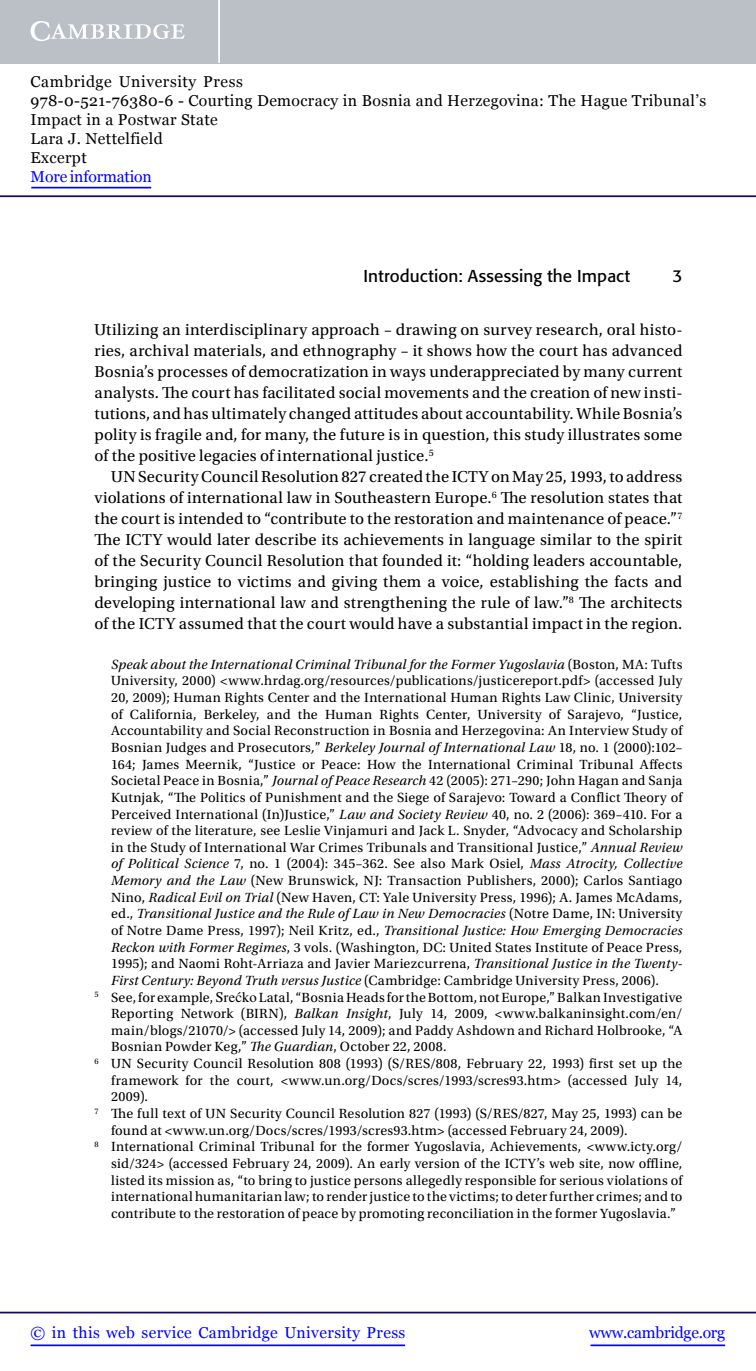
<style>
.page{position:relative;width:756px;height:1371px;background:#fff}
.page>*{position:absolute;margin:0;border:0;box-sizing:border-box;transform-origin:0 0}
.t1{font:17.15px "Formata";letter-spacing:.01em;color:#000}
.t2{font:16.62px/21px "Utopia Std";color:#000;text-align:justify}
.t3{font:15.75px/18.9px "Georgia";letter-spacing:.025em;color:#000}
.t4{font:15.75px "Georgia";letter-spacing:.025em;color:#00f}
.t5{font:15.75px "Georgia";letter-spacing:-.015em;color:#00f}
.t6{font:15.75px "Georgia";letter-spacing:-.01em;color:#00f}
.t7{font:14px "Utopia Std";letter-spacing:.01em;color:#000}
.t8{font:italic 14px "Utopia Std";letter-spacing:.015em;color:#000}
.s1{font-style:normal}
.s2{font-style:italic}
.s3{font-family:"Gandhari Unicode"}
</style>
<div class="page">
<hr style="left:591px;top:1344px;width:134px;height:1px;background:#00f">
<hr style="left:0;top:1311px;width:756px;height:2px;background:#150666">
<hr style="left:31px;top:1344px;width:374px;height:1px;background:#00f">
<div style="left:0;top:0;width:756px;height:63px;background:#bac0c6"></div>
<svg style="left:31px;top:21px;width:154px;height:20px"></svg>
<hr style="left:218px;top:0;width:2px;height:63px;background:#fff">
<hr style="left:0;top:195px;width:756px;height:2px;background:#150666">
<hr style="left:31px;top:187px;width:120px;height:1px;background:#00f">
<p class="t3" style="left:31px;top:72px;width:677px">Cambridge University Press<br>978-0-521-76380-6 - Courting Democracy in Bosnia and Herzegovina: The Hague Tribunal’s Impact in a Postwar State<br>Lara J. Nettelfield<br>Excerpt</p>
<p class="t6" style="left:31px;top:167px;width:123px">More information</p>
<p class="t1" style="left:364px;top:266px;width:268px">Introduction: Assessing the Impact</p>
<p class="t1" style="left:673px;top:266px;width:11px">3</p>
<p class="t2" style="left:94px;top:319px;width:589px">Utilizing an interdisciplinary approach – drawing on survey research, oral histo&shy;ries, archival materials, and ethnography – it shows how the court has advanced Bosnia’s processes of democratization in ways underappreciated by many current analysts. The court has facilitated social movements and the creation of new insti&shy;tutions, and has ultimately changed attitudes about accountability. While Bosnia’s polity is fragile and, for many, the future is in question, this study illustrates some of the positive legacies of international justice.<sup>5</sup></p>
<p class="t2" style="left:94px;top:466px;width:590px;text-indent:17px">UN Security Council Resolution 827 created the ICTY on May 25, 1993, to address violations of international law in Southeastern Europe.<sup>6</sup> The resolution states that the court is intended to “contribute to the restoration and maintenance of peace.”<sup>7<br></sup>The ICTY would later describe its achievements in language similar to the spirit of the Security Council Resolution that founded it: “holding leaders accountable, bringing justice to victims and giving them a voice, establishing the facts and developing international law and strengthening the rule of law.”<sup>8</sup> The architects of the ICTY assumed that the court would have a substantial impact in the region.</p>
<p class="t8" style="left:111px;top:656px;width:573px">Speak about the International Criminal Tribunal for the Former Yugoslavia <span class="s1">(Boston, MA: Tufts</span></p>
<p class="t7" style="left:111px;top:673px;width:573px">University, 2000) &lt;www.hrdag.org/resources/publications/justicereport.pdf&gt; (accessed July</p>
<p class="t7" style="left:111px;top:690px;width:573px">20, 2009); Human Rights Center and the International Human Rights Law Clinic, University</p>
<p class="t7" style="left:111px;top:706px;width:573px">of California, Berkeley, and the Human Rights Center, University of Sarajevo, “Justice,</p>
<p class="t7" style="left:111px;top:723px;width:573px">Accountability and Social Reconstruction in Bosnia and Herzegovina: An Interview Study of</p>
<p class="t7" style="left:111px;top:739px;width:573px">Bosnian Judges and Prosecutors<span class="s2">,</span>” <span class="s2">Berkeley Journal of International Law</span> 18, no. 1 (2000):102–</p>
<p class="t7" style="left:111px;top:756px;width:573px">164; James Meernik, “Justice or Peace: How the International Criminal Tribunal Affects</p>
<p class="t7" style="left:111px;top:773px;width:573px">Societal Peace in Bosnia,” <span class="s2">Journal of Peace Research</span> 42 (2005): 271–290; John Hagan and Sanja</p>
<p class="t7" style="left:111px;top:789px;width:573px">Kutnjak, “The Politics of Punishment and the Siege of Sarajevo: Toward a Conflict Theory of</p>
<p class="t7" style="left:111px;top:806px;width:573px">Perceived International (In)Justice,” <span class="s2">Law and Society Review</span> 40, no. 2 (2006): 369–410. For a</p>
<p class="t7" style="left:111px;top:823px;width:573px">review of the literature, see Leslie Vinjamuri and Jack L. Snyder, “Advocacy and Scholarship</p>
<p class="t7" style="left:111px;top:839px;width:573px">in the Study of International War Crimes Tribunals and Transitional Justice,” <span class="s2">Annual Review</span></p>
<p class="t8" style="left:111px;top:856px;width:573px">of Political Science <span class="s1">7, no. 1 (2004): 345–362. See also Mark Osiel,</span> Mass Atrocity, Collective</p>
<p class="t7" style="left:111px;top:872px;width:573px"><span class="s2">Memory and the Law</span> (New Brunswick, NJ: Transaction Publishers, 2000); Carlos Santiago</p>
<p class="t7" style="left:111px;top:889px;width:573px">Nino, <span class="s2">Radical Evil on Trial</span> (New Haven, CT: Yale University Press, 1996); A. James McAdams,</p>
<p class="t8" style="left:111px;top:906px;width:573px"><span class="s1">ed.,</span> Transitional Justice and the Rule of Law in New Democracies <span class="s1">(Notre Dame, IN: University</span></p>
<p class="t8" style="left:111px;top:922px;width:573px"><span class="s1">of Notre Dame Press, 1997); Neil Kritz, ed.,</span> Transitional Justice: How Emerging Democracies</p>
<p class="t7" style="left:111px;top:939px;width:573px"><span class="s2">Reckon with Former Regimes</span>, 3 vols. (Washington, DC: United States Institute of Peace Press,</p>
<p class="t7" style="left:111px;top:956px;width:573px">1995); and Naomi Roht-Arriaza and Javier Mariezcurrena, <span class="s2">Transitional Justice in the Twenty-</span></p>
<p class="t7" style="left:111px;top:972px;width:549px"><span class="s2">First Century: Beyond Truth versus Justice</span> (Cambridge: Cambridge University Press, 2006).</p>
<p class="t7" style="left:94px;top:989px;width:589px"><sup>5</sup> See, for example, <span class="s3">Srećko</span> Latal, “Bosnia Heads for the Bottom, not Europe,” Balkan Investigative</p>
<p class="t7" style="left:111px;top:1006px;width:573px">Reporting Network (BIRN), <span class="s2">Balkan Insight</span>, July 14, 2009, &lt;www.balkaninsight.com/en/</p>
<p class="t7" style="left:111px;top:1022px;width:573px">main/blogs/21070/&gt; (accessed July 14, 2009); and Paddy Ashdown and Richard Holbrooke, “A</p>
<p class="t7" style="left:111px;top:1039px;width:337px">Bosnian Powder Keg,” <span class="s2">The Guardian</span>, October 22, 2008.</p>
<p class="t7" style="left:94px;top:1055px;width:589px"><sup>6</sup> UN Security Council Resolution 808 (1993) (S/RES/808, February 22, 1993) first set up the</p>
<p class="t7" style="left:111px;top:1072px;width:573px">framework for the court, &lt;www.un.org/Docs/scres/1993/scres93.htm&gt; (accessed July 14,</p>
<p class="t7" style="left:111px;top:1089px;width:39px">2009).</p>
<p class="t7" style="left:94px;top:1105px;width:589px"><sup>7</sup> The full text of UN Security Council Resolution 827 (1993) (S/RES/827, May 25, 1993) can be</p>
<p class="t7" style="left:111px;top:1122px;width:518px">found at &lt;www.un.org/Docs/scres/1993/scres93.htm&gt; (accessed February 24, 2009).</p>
<p class="t7" style="left:94px;top:1139px;width:589px"><sup>8</sup> International Criminal Tribunal for the former Yugoslavia, Achievements, &lt;www.icty.org/</p>
<p class="t7" style="left:111px;top:1155px;width:573px">sid/324&gt; (accessed February 24, 2009). An early version of the ICTY’s web site, now offline,</p>
<p class="t7" style="left:111px;top:1172px;width:573px">listed its mission as, “to bring to justice persons allegedly responsible for serious violations of</p>
<p class="t7" style="left:111px;top:1188px;width:573px">international humanitarian law; to render justice to the victims; to deter further crimes; and to</p>
<p class="t7" style="left:111px;top:1205px;width:566px">contribute to the restoration of peace by promoting reconciliation in the former Yugoslavia.”</p>
<p class="t4" style="left:31px;top:1323px;width:376px">© in this web service Cambridge University Press</p>
<p class="t5" style="left:589px;top:1323px;width:137px">www.cambridge.org</p>
</div>
